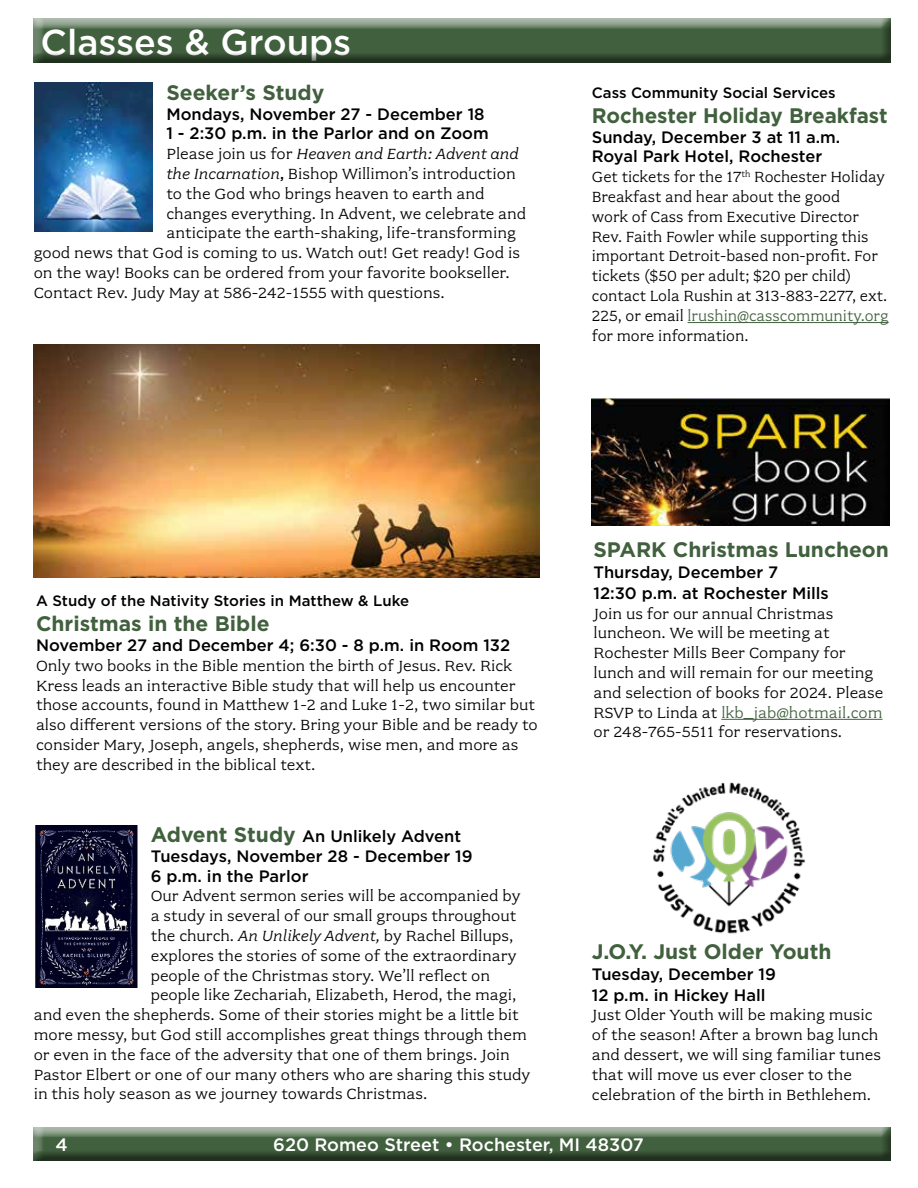
<style>
.page{position:relative;width:918px;height:1188px;background:#fff}
.page>*{position:absolute;margin:0;border:0;box-sizing:border-box;transform-origin:0 0}
.t1{font:500 36px "Gotham";color:#fff}
.t2{font:700 21px "Gotham";color:#41603e}
.t3{font:500 18px "Gotham";color:#fff}
.t4{font:16.5px/19.8px "Fairplex Wide OT";color:#000}
.t5{font:500 16.5px/19.8px "Gotham";color:#000}
.t6{font:16.5px/19.8px "Fairplex Wide OT";color:#000;scale:.96 1}
.t7{font:italic 16.5px "Fairplex Wide OT";color:#000}
.t8{font:500 15px "Gotham";color:#000}
.s1{font-style:normal}
.s2{font-style:italic}
.s3{font-family:"Gotham";font-weight:500;font-size:15px}
.s4{color:#41603e}
.s5{font-weight:700;font-size:21px;color:#41603e}
</style>
<div class="page">
<div style="left:29px;top:1126px;width:862px;height:34px;background:#aab8a9"></div>
<div style="left:29px;top:1128px;width:862px;height:34px;background:#000;opacity:.5"></div>
<div style="left:31px;top:18px;width:861px;height:47px;background:#000;opacity:.5"></div>
<img style="left:592px;top:398px;width:297px;height:127px">
<hr style="left:721px;top:719px;width:162px;height:1px;background:#41603e">
<img style="left:653px;top:782px;width:152px;height:152px">
<img style="left:35px;top:83px;width:118px;height:148px">
<img style="left:35px;top:825px;width:102px;height:163px">
<img style="left:34px;top:344px;width:505px;height:233px">
<hr style="left:688px;top:322px;width:201px;height:1px;background:#41603e">
<h1 class="t1" style="left:40px;top:19px;width:312px">Classes &amp; Groups</h1>
<p class="t2" style="left:166px;top:78px;width:159px">Seeker’s Study</p>
<p class="t5" style="left:166px;top:104px;width:324px">Mondays, November 27 - December 18<br>1 - 2:30 p.m. in the Parlor and on Zoom</p>
<p class="t7" style="left:166px;top:145px;width:354px"><span class="s1">Please join us for</span> Heaven and Earth: Advent and</p>
<p class="t4" style="left:166px;top:164px;width:351px"><span class="s2">the Incarnation</span><span class="s3">,</span> Bishop Willimon’s introduction</p>
<p class="t4" style="left:166px;top:184px;width:320px">to the God who brings heaven to earth and</p>
<p class="t4" style="left:166px;top:204px;width:361px">changes everything. In Advent, we celebrate and</p>
<p class="t4" style="left:166px;top:223px;width:351px">anticipate the earth-shaking, life-transforming</p>
<p class="t4" style="left:34px;top:243px;width:488px">good news that God is coming to us. Watch out! Get ready! God is</p>
<p class="t4" style="left:34px;top:263px;width:477px">on the way! Books can be ordered from your favorite bookseller.</p>
<p class="t4" style="left:34px;top:283px;width:412px">Contact Rev. Judy May at 586-242-1555 with questions.</p>
<p class="t8" style="left:592px;top:83px;width:245px">Cass Community Social Services</p>
<p class="t2" style="left:592px;top:101px;width:297px">Rochester Holiday Breakfast</p>
<p class="t5" style="left:592px;top:127px;width:250px">Sunday, December 3 at 11 a.m.<br>Royal Park Hotel, Rochester</p>
<p class="t6" style="left:592px;top:167px;width:311px">Get tickets for the 17<sup>th</sup> Rochester Holiday Breakfast and hear about the good<br>work of Cass from Executive Director Rev. Faith Fowler while supporting this important Detroit-based non-profit. For tickets ($50 per adult; $20 per child) contact Lola Rushin at 313-883-2277, ext.<br>225, or email <span class="s4">lrushin@casscommunity.org </span>for more information.</p>
<p class="t8" style="left:36px;top:591px;width:375px">A Study of the Nativity Stories in Matthew &amp; Luke</p>
<p class="t2" style="left:36px;top:610px;width:235px">Christmas in the Bible</p>
<p class="t5" style="left:36px;top:635px;width:476px">November 27 and December 4; 6:30 - 8 p.m. in Room 132</p>
<p class="t4" style="left:36px;top:656px;width:503px">Only two books in the Bible mention the birth of Jesus. Rev. Rick Kress leads an interactive Bible study that will help us encounter those accounts, found in Matthew 1-2 and Luke 1-2, two similar but also different versions of the story. Bring your Bible and be ready to consider Mary, Joseph, angels, shepherds, wise men, and more as they are described in the biblical text.</p>
<p class="t5" style="left:151px;top:826px;width:323px"><span class="s5">Advent Study</span> An Unlikely Advent<br>Tuesdays, November 28 - December 19<br>6 p.m. in the Parlor</p>
<p class="t4" style="left:151px;top:886px;width:371px">Our Advent sermon series will be accompanied by</p>
<p class="t4" style="left:151px;top:906px;width:367px">a study in several of our small groups throughout</p>
<p class="t4" style="left:151px;top:926px;width:364px">the church. <span class="s2">An Unlikely Advent,</span> by Rachel Billups,</p>
<p class="t4" style="left:151px;top:946px;width:367px">explores the stories of some of the extraordinary</p>
<p class="t4" style="left:151px;top:965px;width:341px">people of the Christmas story. We’ll reflect on</p>
<p class="t4" style="left:151px;top:985px;width:367px">people like Zechariah, Elizabeth, Herod, the magi,</p>
<p class="t4" style="left:34px;top:1005px;width:487px">and even the shepherds. Some of their stories might be a little bit</p>
<p class="t4" style="left:34px;top:1025px;width:495px">more messy, but God still accomplishes great things through them</p>
<p class="t4" style="left:34px;top:1045px;width:478px">or even in the face of the adversity that one of them brings. Join</p>
<p class="t4" style="left:34px;top:1064px;width:498px">Pastor Elbert or one of our many others who are sharing this study</p>
<p class="t4" style="left:34px;top:1084px;width:395px">in this holy season as we journey towards Christmas.</p>
<p class="t2" style="left:594px;top:535px;width:297px">SPARK Christmas Luncheon</p>
<p class="t5" style="left:594px;top:561px;width:237px;line-height:21px">Thursday, December 7<br>12:30 p.m. at Rochester Mills</p>
<p class="t4" style="left:594px;top:604px;width:291px">Join us for our annual Christmas luncheon. We will be meeting at Rochester Mills Beer Company for lunch and will remain for our meeting and selection of books for 2024. Please RSVP to Linda at <span class="s4">lkb_jab@hotmail.com </span>or 248-765-5511 for reservations.</p>
<p class="t2" style="left:592px;top:937px;width:241px">J.O.Y. Just Older Youth</p>
<p class="t5" style="left:592px;top:963px;width:186px;line-height:21px">Tuesday, December 19<br>12 p.m. in Hickey Hall</p>
<p class="t4" style="left:592px;top:1005px;width:291px">Just Older Youth will be making music of the season! After a brown bag lunch and dessert, we will sing familiar tunes that will move us ever closer to the celebration of the birth in Bethlehem.</p>
<p class="t3" style="left:55px;top:1133px;width:14px">4</p>
<p class="t3" style="left:273px;top:1133px;width:372px">620 Romeo Street • Rochester, MI 48307</p>
</div>
